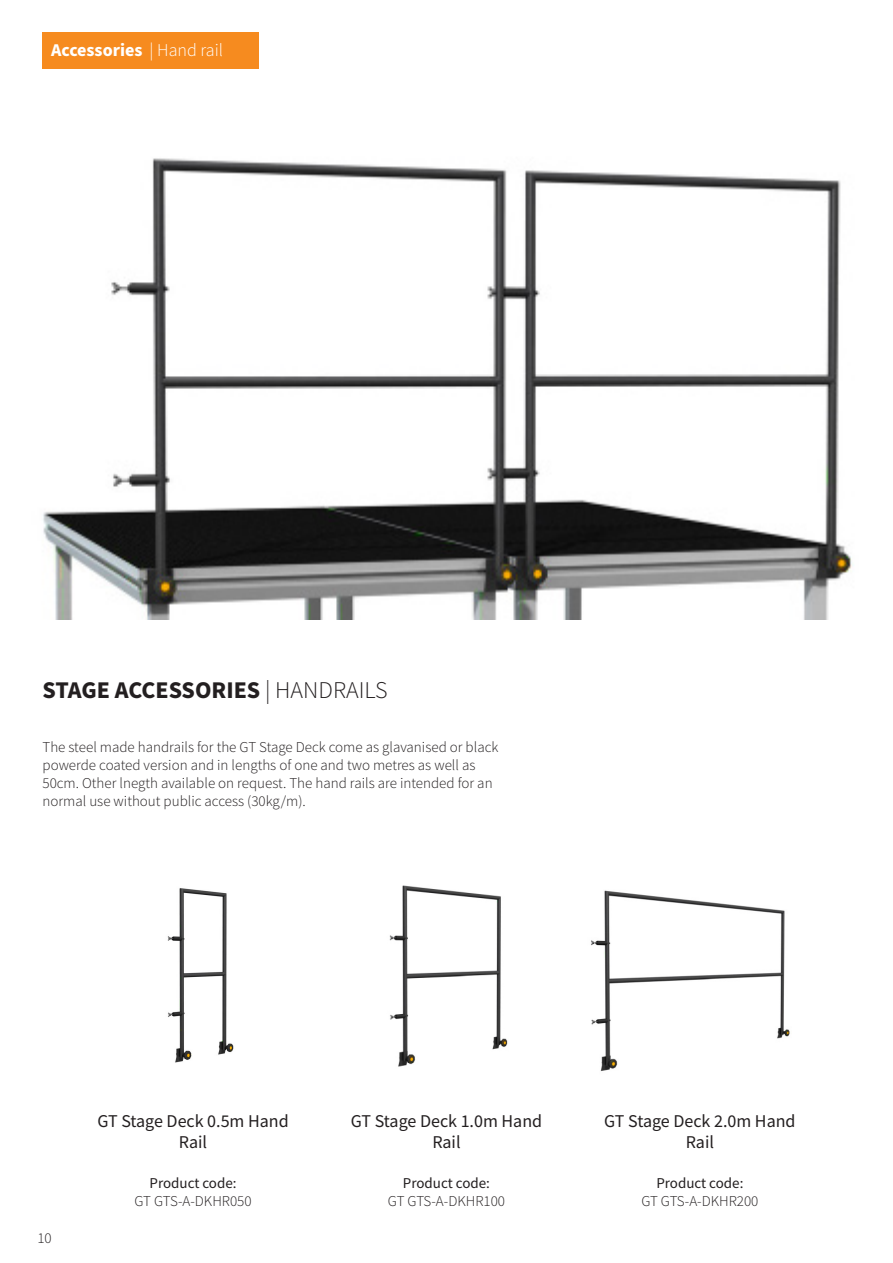
<style>
.page{position:relative;width:893px;height:1263px;background:#fff}
.page>*{position:absolute;margin:0;border:0;box-sizing:border-box;transform-origin:0 0}
.t1{font:700 24px "Source Sans Pro";color:#231f20}
.t2{font:18px/21.6px "Source Sans Pro";color:#231f20;text-align:center}
.t3{font:700 18px "Source Sans Pro";color:#fff}
.t4{font:300 15px/18px "Source Sans Pro";color:#231f20}
.t5{font:15px "Source Sans Pro";color:#231f20}
.s1{font-weight:300}
</style>
<div class="page">
<img style="left:43px;top:158px;width:810px;height:461px">
<img style="left:591px;top:890px;width:199px;height:181px">
<img style="left:389px;top:885px;width:119px;height:182px">
<img style="left:167px;top:888px;width:67px;height:175px">
<div style="left:43px;top:32px;width:216px;height:37px;background:#f68b1f"></div>
<p class="t3" style="left:51px;top:38px;width:174px">Accessories <span class="s1">| Hand rail</span></p>
<p class="t1" style="left:43px;top:674px;width:347px">STAGE ACCESSORIES <span class="s1">| HANDRAILS</span></p>
<p class="t4" style="left:43px;top:738px;width:457px">The steel made handrails for the GT Stage Deck come as glavanised or black powerde coated version and in lengths of one and two metres as well as 50cm. Other lnegth available on request. The hand rails are intended for an normal use without public access (30kg/m).</p>
<p class="t4" style="left:37px;top:1228px;width:16px">10</p>
<p class="t2" style="left:97px;top:1110px;width:193px">GT Stage Deck 0.5m Hand<br>Rail</p>
<p class="t5" style="left:150px;top:1173px;width:89px">Product code:</p>
<p class="t4" style="left:134px;top:1192px;width:119px">GT GTS-A-DKHR050</p>
<p class="t2" style="left:351px;top:1110px;width:193px">GT Stage Deck 1.0m Hand<br>Rail</p>
<p class="t5" style="left:403px;top:1173px;width:89px">Product code:</p>
<p class="t4" style="left:388px;top:1192px;width:119px">GT GTS-A-DKHR100</p>
<p class="t2" style="left:604px;top:1110px;width:193px">GT Stage Deck 2.0m Hand<br>Rail</p>
<p class="t5" style="left:656px;top:1173px;width:89px">Product code:</p>
<p class="t4" style="left:641px;top:1192px;width:119px">GT GTS-A-DKHR200</p>
</div>
